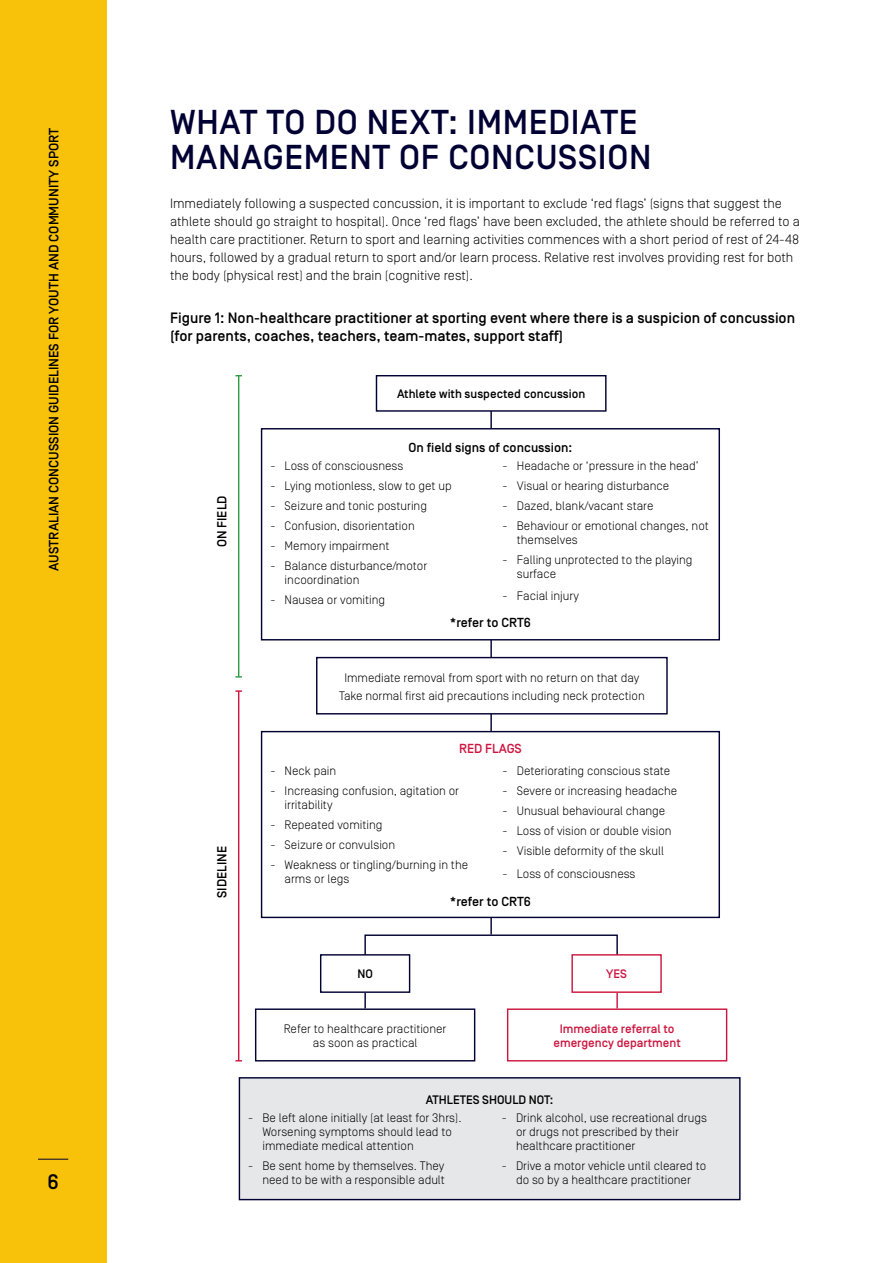
<style>
.page{position:relative;width:893px;height:1263px;background:#fff}
.page>*{position:absolute;margin:0;border:0;box-sizing:border-box;transform-origin:0 0}
.t1{font:500 34.5px/34.5px "Simplon Norm";letter-spacing:.02em;color:#003}
.t2{font:500 21px "Simplon Norm";color:#000}
.t3{font:500 15px/18px "Simplon Norm";color:#000}
.t4{font:300 13.5px/18px "Simplon Norm";color:#000}
.t5{font:500 13.5px "Simplon Norm";color:#000}
.t6{font:500 13.05px "Simplon Norm";color:#000}
.t7{font:500 13.05px "Simplon Norm";color:#cd163f}
.t8{font:300 12.3px/14px "Simplon Norm";color:#000}
.t9{font:500 12.3px "Simplon Norm";color:#000}
.t10{font:500 12.3px/14px "Simplon Norm";color:#cd163f;text-align:center}
</style>
<div class="page">
<svg style="left:364px;top:934px;width:254px;height:76px"></svg>
<div style="left:0;top:0;width:106px;height:1263px;background:#f9c20a"></div>
<hr style="left:38px;top:1159px;width:30px;height:1px;background:#003">
<hr style="left:490px;top:382px;width:2px;height:552px;background:#003">
<div style="left:262px;top:429px;width:457px;height:211px;background:#fff"></div>
<div style="left:262px;top:732px;width:457px;height:185px;background:#fff"></div>
<div style="left:239px;top:1078px;width:501px;height:121px;background:#e6e7e8"></div>
<div style="left:239px;top:1077px;width:502px;height:123px;border:1px solid #003"></div>
<div style="left:376px;top:376px;width:230px;height:35px;background:#fff"></div>
<div style="left:321px;top:955px;width:89px;height:37px;background:#fff"></div>
<div style="left:376px;top:375px;width:230px;height:37px;border:1px solid #003"></div>
<div style="left:255px;top:1008px;width:220px;height:53px;border:1px solid #003"></div>
<div style="left:507px;top:1008px;width:220px;height:53px;border:1px solid #cd163f"></div>
<div style="left:261px;top:428px;width:459px;height:212px;border:1px solid #003"></div>
<div style="left:261px;top:731px;width:459px;height:187px;border:1px solid #003"></div>
<hr style="left:616px;top:976px;width:2px;height:32px;background:#cd163f">
<div style="left:572px;top:955px;width:89px;height:37px;background:#fff"></div>
<div style="left:571px;top:954px;width:91px;height:39px;border:1px solid #cd163f"></div>
<div style="left:320px;top:954px;width:90px;height:39px;border:1px solid #003"></div>
<div style="left:316px;top:657px;width:352px;height:57px;border:1px solid #003"></div>
<hr style="left:238px;top:376px;width:1px;height:301px;background:#2e9e46">
<svg style="left:235px;top:676px;width:7px;height:2px"></svg>
<hr style="left:238px;top:691px;width:1px;height:370px;background:#cd163f">
<svg style="left:235px;top:690px;width:7px;height:2px"></svg>
<p class="t5" style="left:47px;top:571px;width:445px;rotate:-90deg">AUSTRALIAN CONCUSSION GUIDELINES FOR YOUTH AND COMMUNITY SPORT</p>
<h2 class="t2" style="left:47px;top:1170px;width:13px">6</h2>
<h1 class="t1" style="left:170px;top:106px;width:483px">WHAT TO DO NEXT: IMMEDIATE<br>MANAGEMENT OF CONCUSSION</h1>
<p class="t4" style="left:170px;top:194px;width:631px">Immediately following a suspected concussion, it is important to exclude ‘red flags’ (signs that suggest the athlete should go straight to hospital). Once ‘red flags’ have been excluded, the athlete should be referred to a health care practitioner. Return to sport and learning activities commences with a short period of rest of 24-48 hours, followed by a gradual return to sport and/or learn process. Relative rest involves providing rest for both the body (physical rest) and the brain (cognitive rest).</p>
<p class="t3" style="left:170px;top:310px;width:627px">Figure 1: Non-healthcare practitioner at sporting event where there is a suspicion of concussion (for parents, coaches, teachers, team-mates, support staff)</p>
<p class="t9" style="left:397px;top:387px;width:190px">Athlete with suspected concussion</p>
<p class="t6" style="left:215px;top:547px;width:53px;rotate:-90deg">ON FIELD</p>
<p class="t6" style="left:215px;top:898px;width:53px;rotate:-90deg">SIDELINE</p>
<p class="t6" style="left:409px;top:441px;width:165px">On field signs of concussion:</p>
<p class="t8" style="left:503px;top:459px;width:197px">- Headache or ‘pressure in the head’</p>
<p class="t8" style="left:503px;top:479px;width:168px">- Visual or hearing disturbance</p>
<p class="t8" style="left:503px;top:499px;width:152px">- Dazed, blank/vacant stare</p>
<p class="t8" style="left:517px;top:519px;width:194px;text-indent:-14px">- Behaviour or emotional changes, not themselves</p>
<p class="t8" style="left:517px;top:553px;width:177px;text-indent:-14px">- Falling unprotected to the playing surface</p>
<p class="t8" style="left:503px;top:589px;width:78px">- Facial injury</p>
<p class="t6" style="left:450px;top:616px;width:83px">*refer to CRT6</p>
<p class="t8" style="left:270px;top:459px;width:134px">- Loss of consciousness</p>
<p class="t8" style="left:270px;top:479px;width:183px">- Lying motionless, slow to get up</p>
<p class="t8" style="left:270px;top:499px;width:158px">- Seizure and tonic posturing</p>
<p class="t8" style="left:270px;top:519px;width:146px">- Confusion, disorientation</p>
<p class="t8" style="left:270px;top:539px;width:121px">- Memory impairment</p>
<p class="t8" style="left:285px;top:559px;width:144px;text-indent:-14px">- Balance disturbance/motor incoordination</p>
<p class="t8" style="left:270px;top:593px;width:116px">- Nausea or vomiting</p>
<p class="t8" style="left:339px;top:668px;width:307px;line-height:18px;text-align:center">Immediate removal from sport with no return on that day<br>Take normal first aid precautions including neck protection</p>
<p class="t7" style="left:459px;top:742px;width:64px">RED FLAGS</p>
<p class="t8" style="left:503px;top:764px;width:169px">- Deteriorating conscious state</p>
<p class="t8" style="left:503px;top:784px;width:176px">- Severe or increasing headache</p>
<p class="t8" style="left:503px;top:804px;width:164px">- Unusual behavioural change</p>
<p class="t8" style="left:503px;top:824px;width:171px">- Loss of vision or double vision</p>
<p class="t8" style="left:503px;top:844px;width:163px">- Visible deformity of the skull</p>
<p class="t8" style="left:503px;top:867px;width:134px">- Loss of consciousness</p>
<p class="t6" style="left:450px;top:895px;width:83px">*refer to CRT6</p>
<p class="t8" style="left:270px;top:764px;width:67px">- Neck pain</p>
<p class="t8" style="left:285px;top:784px;width:176px;text-indent:-14px">- Increasing confusion, agitation or irritability</p>
<p class="t8" style="left:270px;top:818px;width:114px">- Repeated vomiting</p>
<p class="t8" style="left:270px;top:838px;width:126px">- Seizure or convulsion</p>
<p class="t8" style="left:285px;top:858px;width:185px;text-indent:-14px">- Weakness or tingling/burning in the arms or legs</p>
<p class="t9" style="left:357px;top:968px;width:17px">NO</p>
<p class="t10" style="left:606px;top:968px;width:22px">YES</p>
<p class="t8" style="left:284px;top:1022px;width:164px;text-align:center">Refer to healthcare practitioner as soon as practical</p>
<p class="t10" style="left:553px;top:1022px;width:129px">Immediate referral to emergency department</p>
<p class="t9" style="left:426px;top:1093px;width:129px">ATHLETES SHOULD NOT:</p>
<p class="t8" style="left:248px;top:1111px;width:215px">- Be left alone initially (at least for 3hrs).</p>
<p class="t8" style="left:502px;top:1111px;width:207px">- Drink alcohol, use recreational drugs</p>
<p class="t8" style="left:262px;top:1124px;width:191px">Worsening symptoms should lead to</p>
<p class="t8" style="left:516px;top:1124px;width:164px">or drugs not prescribed by their</p>
<p class="t8" style="left:262px;top:1138px;width:153px">immediate medical attention</p>
<p class="t8" style="left:516px;top:1138px;width:121px">healthcare practitioner</p>
<p class="t8" style="left:248px;top:1158px;width:198px">- Be sent home by themselves. They</p>
<p class="t8" style="left:502px;top:1158px;width:206px">- Drive a motor vehicle until cleared to</p>
<p class="t8" style="left:262px;top:1172px;width:184px">need to be with a responsible adult</p>
<p class="t8" style="left:516px;top:1172px;width:176px">do so by a healthcare practitioner</p>
</div>
